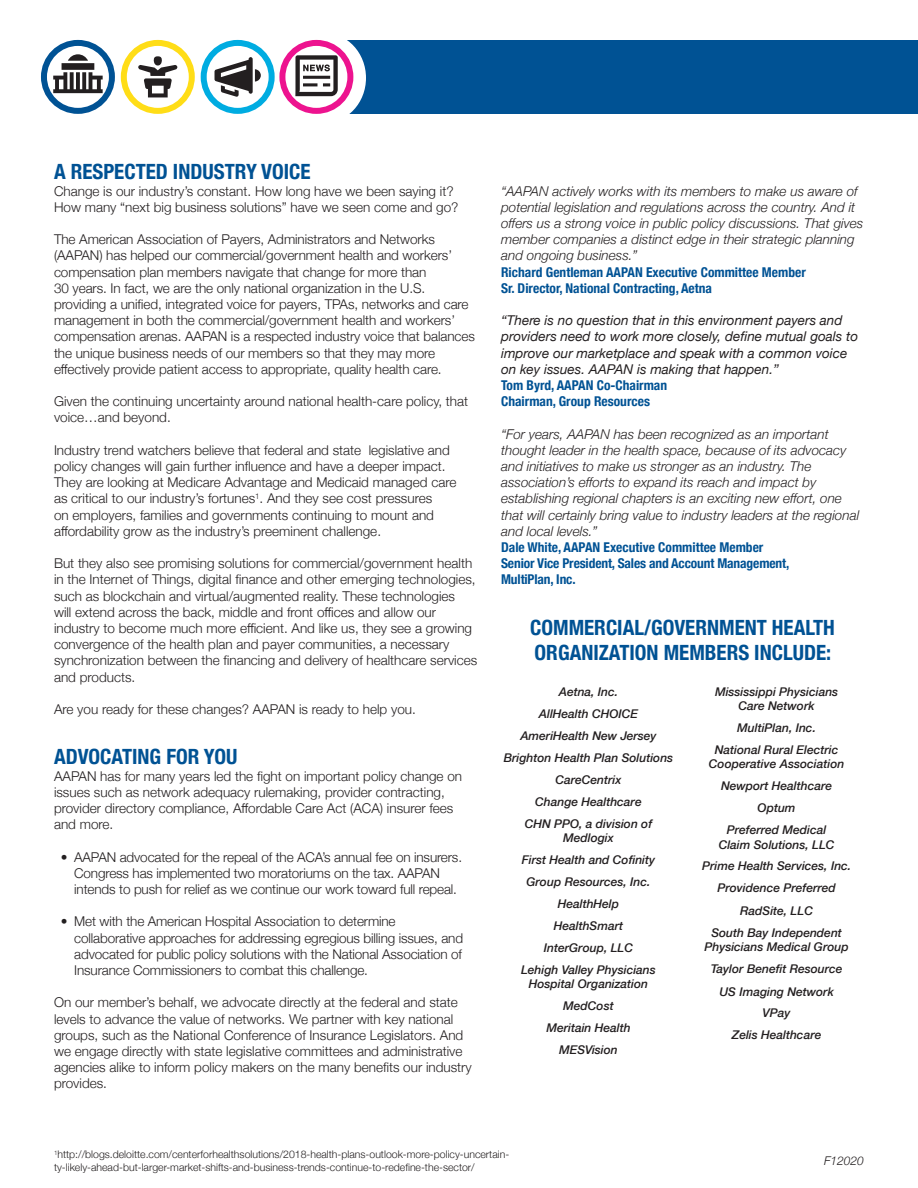
<style>
.page{position:relative;width:918px;height:1188px;background:#fff}
.page>*{position:absolute;margin:0;border:0;box-sizing:border-box;transform-origin:0 0}
.t1{font:700 condensed 21px/25.2px "Helvetica Neue";color:#005294}
.t2{font:300 13.5px/16.2px "Helvetica Neue";color:#231f20}
.t3{font:italic 300 13.5px/16.2px "Helvetica Neue";color:#231f20}
.t4{font:700 condensed 13.5px "Helvetica Neue";color:#005294}
.t5{font:italic 13.5px/16.2px "Helvetica Neue";color:#231f20}
.t6{font:italic 500 12px "Helvetica Neue";color:#231f20}
.t7{font:italic 300 12px "Helvetica Neue";color:#231f20}
.t8{font:300 10.5px/12.6px "Helvetica Neue";color:#231f20}
</style>
<div class="page">
<div style="left:336px;top:40px;width:582px;height:74px;background:#005294"></div>
<svg style="left:44px;top:43px;width:68px;height:68px"></svg>
<div style="left:41px;top:40px;width:74px;height:74px;border:6px solid #005294;border-radius:50%"></div>
<svg style="left:53px;top:54px;width:50px;height:39px"></svg>
<svg style="left:204px;top:43px;width:68px;height:68px"></svg>
<div style="left:201px;top:40px;width:74px;height:74px;border:6px solid #00ace1;border-radius:50%"></div>
<svg style="left:215px;top:57px;width:46px;height:40px"></svg>
<svg style="left:124px;top:43px;width:68px;height:68px"></svg>
<div style="left:121px;top:40px;width:74px;height:74px;border:6px solid #ffdd17;border-radius:50%"></div>
<svg style="left:138px;top:56px;width:40px;height:41px"></svg>
<svg style="left:282px;top:43px;width:68px;height:68px"></svg>
<div style="left:279px;top:40px;width:74px;height:74px;border:6px solid #ed138f;border-radius:50%"></div>
<svg style="left:295px;top:39px;width:71px;height:75px"></svg>
<p class="t1" style="left:54px;top:158px;width:258px">A RESPECTED INDUSTRY VOICE</p>
<p class="t2" style="left:54px;top:182px;width:406px">Change is our industry’s constant. How long have we been saying it?<br>How many “next big business solutions” have we seen come and go?</p>
<p class="t2" style="left:54px;top:230px;width:422px">The American Association of Payers, Administrators and Networks (AAPAN) has helped our commercial/government health and workers’ compensation plan members navigate that change for more than<br>30 years. In fact, we are the only national organization in the U.S. providing a unified, integrated voice for payers, TPAs, networks and care management in both the commercial/government health and workers’ compensation arenas. AAPAN is a respected industry voice that balances the unique business needs of our members so that they may more effectively provide patient access to appropriate, quality health care.</p>
<p class="t2" style="left:54px;top:392px;width:416px">Given the continuing uncertainty around national health-care policy, that voice…and beyond.</p>
<p class="t2" style="left:54px;top:441px;width:404px">Industry trend watchers believe that federal and state legislative and policy changes will gain further influence and have a deeper impact.<br>They are looking at Medicare Advantage and Medicaid managed care as critical to our industry’s fortunes<sup>1</sup>. And they see cost pressures<br>on employers, families and governments continuing to mount and affordability grow as the industry’s preeminent challenge.</p>
<p class="t2" style="left:54px;top:554px;width:425px">But they also see promising solutions for commercial/government health in the Internet of Things, digital finance and other emerging technologies, such as blockchain and virtual/augmented reality. These technologies<br>will extend across the back, middle and front offices and allow our industry to become much more efficient. And like us, they see a growing convergence of the health plan and payer communities, a necessary synchronization between the financing and delivery of healthcare services and products.</p>
<p class="t2" style="left:54px;top:700px;width:363px">Are you ready for these changes? AAPAN is ready to help you.</p>
<p class="t1" style="left:54px;top:743px;width:185px">ADVOCATING FOR YOU</p>
<p class="t2" style="left:54px;top:767px;width:410px">AAPAN has for many years led the fight on important policy change on issues such as network adequacy rulemaking, provider contracting, provider directory compliance, Affordable Care Act (ACA) insurer fees and more.</p>
<p class="t2" style="left:74px;top:848px;width:389px;text-indent:-14px">• AAPAN advocated for the repeal of the ACA’s annual fee on insurers.<br>Congress has implemented two moratoriums on the tax. AAPAN intends to push for relief as we continue our work toward full repeal.</p>
<p class="t2" style="left:74px;top:913px;width:390px;text-indent:-14px">• Met with the American Hospital Association to determine collaborative approaches for addressing egregious billing issues, and advocated for public policy solutions with the National Association of Insurance Commissioners to combat this challenge.</p>
<p class="t2" style="left:54px;top:994px;width:419px">On our member’s behalf, we advocate directly at the federal and state levels to advance the value of networks. We partner with key national groups, such as the National Conference of Insurance Legislators. And we engage directly with state legislative committees and administrative agencies alike to inform policy makers on the many benefits our industry provides.</p>
<p class="t3" style="left:501px;top:182px;width:364px">“AAPAN actively works with its members to make us aware of potential legislation and regulations across the country. And it offers us a strong voice in public policy discussions. That gives member companies a distinct edge in their strategic planning and ongoing business.”</p>
<p class="t4" style="left:501px;top:261px;width:306px">Richard Gentleman AAPAN Executive Committee Member</p>
<p class="t4" style="left:501px;top:277px;width:213px">Sr. Director, National Contracting, Aetna</p>
<p class="t5" style="left:501px;top:313px;width:359px">“There is no question that in this environment payers and providers need to work more closely, define mutual goals to improve our marketplace and speak with a common voice on key issues. AAPAN is making that happen.”</p>
<p class="t4" style="left:501px;top:374px;width:168px">Tom Byrd, AAPAN Co-Chairman</p>
<p class="t4" style="left:501px;top:390px;width:150px">Chairman, Group Resources</p>
<p class="t3" style="left:501px;top:425px;width:360px">“For years, AAPAN has been recognized as an important thought leader in the health space, because of its advocacy and initiatives to make us stronger as an industry. The association’s efforts to expand its reach and impact by establishing regional chapters is an exciting new effort, one that will certainly bring value to industry leaders at the regional and local levels.”</p>
<p class="t4" style="left:501px;top:536px;width:264px">Dale White, AAPAN Executive Committee Member</p>
<p class="t4" style="left:501px;top:552px;width:290px">Senior Vice President, Sales and Account Management,</p>
<p class="t4" style="left:501px;top:568px;width:76px">MultiPlan, Inc.</p>
<p class="t1" style="left:530px;top:613px;width:306px">COMMERCIAL/GOVERNMENT HEALTH<br>ORGANIZATION MEMBERS INCLUDE:</p>
<p class="t6" style="left:559px;top:681px;width:61px">Aetna, Inc.</p>
<p class="t6" style="left:539px;top:704px;width:101px">AllHealth CHOICE</p>
<p class="t6" style="left:520px;top:726px;width:138px">AmeriHealth New Jersey</p>
<p class="t6" style="left:504px;top:748px;width:171px">Brighton Health Plan Solutions</p>
<p class="t6" style="left:555px;top:769px;width:67px">CareCentrix</p>
<p class="t6" style="left:535px;top:791px;width:108px">Change Healthcare</p>
<p class="t6" style="left:525px;top:813px;width:129px">CHN PPO, a division of</p>
<p class="t6" style="left:563px;top:828px;width:52px">Medlogix</p>
<p class="t6" style="left:522px;top:850px;width:135px">First Health and Cofinity</p>
<p class="t6" style="left:526px;top:871px;width:126px">Group Resources, Inc.</p>
<p class="t6" style="left:558px;top:893px;width:63px">HealthHelp</p>
<p class="t6" style="left:554px;top:915px;width:71px">HealthSmart</p>
<p class="t6" style="left:544px;top:937px;width:91px">InterGroup, LLC</p>
<p class="t6" style="left:521px;top:959px;width:136px">Lehigh Valley Physicians</p>
<p class="t6" style="left:529px;top:973px;width:121px">Hospital Organization</p>
<p class="t6" style="left:563px;top:995px;width:52px">MedCost</p>
<p class="t6" style="left:546px;top:1017px;width:86px">Meritain Health</p>
<p class="t6" style="left:559px;top:1039px;width:60px">MESVision</p>
<p class="t6" style="left:715px;top:681px;width:125px">Mississippi Physicians</p>
<p class="t6" style="left:739px;top:696px;width:78px">Care Network</p>
<p class="t6" style="left:737px;top:718px;width:80px">MultiPlan, Inc.</p>
<p class="t6" style="left:715px;top:739px;width:125px">National Rural Electric</p>
<p class="t6" style="left:709px;top:754px;width:137px">Cooperative Association</p>
<p class="t6" style="left:721px;top:776px;width:113px">Newport Healthcare</p>
<p class="t6" style="left:758px;top:798px;width:39px">Optum</p>
<p class="t6" style="left:727px;top:820px;width:101px">Preferred Medical</p>
<p class="t6" style="left:719px;top:834px;width:117px">Claim Solutions, LLC</p>
<p class="t6" style="left:702px;top:856px;width:151px">Prime Health Services, Inc.</p>
<p class="t6" style="left:717px;top:878px;width:120px">Providence Preferred</p>
<p class="t6" style="left:740px;top:900px;width:74px">RadSite, LLC</p>
<p class="t6" style="left:711px;top:922px;width:132px">South Bay Independent</p>
<p class="t6" style="left:705px;top:937px;width:146px">Physicians Medical Group</p>
<p class="t6" style="left:711px;top:958px;width:133px">Taylor Benefit Resource</p>
<p class="t6" style="left:719px;top:981px;width:116px">US Imaging Network</p>
<p class="t6" style="left:763px;top:1003px;width:30px">VPay</p>
<p class="t6" style="left:732px;top:1025px;width:91px">Zelis Healthcare</p>
<p class="t8" style="left:54px;top:1147px;width:457px"><sup>1</sup>http://blogs.deloitte.com/centerforhealthsolutions/2018-health-plans-outlook-more-policy-uncertain&shy;ty-likely-ahead-but-larger-market-shifts-and-business-trends-continue-to-redefine-the-sector/</p>
<p class="t7" style="left:824px;top:1151px;width:41px">F12020</p>
</div>
